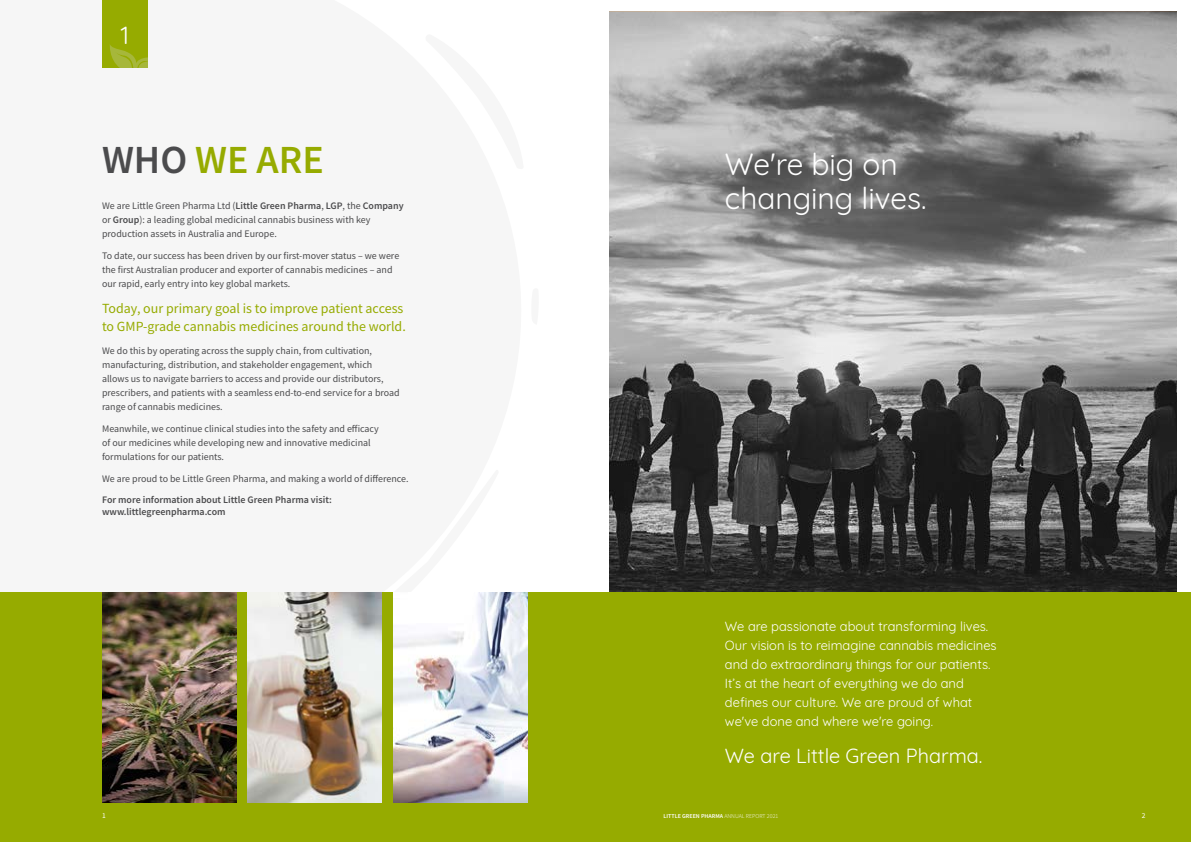
<style>
.page{position:relative;width:1191px;height:842px;background:#fff}
.page>*{position:absolute;margin:0;border:0;box-sizing:border-box;transform-origin:0 0}
.t1{font:600 39.9px "Source Sans Pro";color:#96ab00}
.t2{font:29.9px/33.9px "Quicksand";color:#fff}
.t3{font:24.4px "Quicksand";color:#fff}
.t4{font:19.9px "Quicksand";color:#fff}
.t5{font:14px/17.9px "Source Sans Pro";color:#96ab00}
.t6{font:13px/18.9px "Quicksand";color:#fff}
.t7{font:10px/14px "Source Sans Pro";color:#4b4b4d}
.t8{font:600 10px/12px "Source Sans Pro";color:#4b4b4d}
.t9{font:7.5px "Source Sans Pro";color:#fff}
.t10{font:600 6px "Source Sans Pro";color:#fff}
.s1{color:#4b4b4d}
.s2{font-weight:600}
.s3{font-family:"Source Sans Variable";font-weight:400}
</style>
<div class="page">
<svg style="left:609px;top:12px;width:567px;height:580px;background:#7a7a7a"></svg>
<div style="left:0;top:592px;width:1191px;height:250px;background:#96ab00"></div>
<img style="left:102px;top:592px;width:134px;height:210px">
<img style="left:248px;top:592px;width:134px;height:210px">
<img style="left:393px;top:592px;width:134px;height:210px">
<div style="left:102px;top:0;width:46px;height:67px;background:#96ab00"></div>
<svg style="left:110px;top:45px;width:38px;height:22px"></svg>
<h3 class="t3" style="left:121px;top:17px;width:10px">1</h3>
<h1 class="t1" style="left:102px;top:134px;width:223px"><span class="s1">WHO</span> WE ARE</h1>
<p class="t7" style="left:102px;top:198px;width:303px">We are Little Green Pharma Ltd (<span class="s2">Little Green Pharma</span>, <span class="s2">LGP</span>, the <span class="s2">Company </span>or <span class="s2">Group</span>): a leading global medicinal cannabis business with key production assets in Australia and Europe.</p>
<p class="t7" style="left:102px;top:249px;width:299px">To date, our success has been driven by our first-mover status – we were the first Australian producer and exporter of cannabis medicines – and our rapid, early entry into key global markets.</p>
<h3 class="t5" style="left:102px;top:300px;width:305px">Today, our primary goal is to improve patient access to GMP-grade cannabis medicines around the world.</h3>
<p class="t7" style="left:102px;top:343px;width:299px">We do this by operating across the supply chain, from cultivation, manufacturing, distribution, and stakeholder engagement, which allows us to navigate barriers to access and provide our distributors, prescribers, and patients with a seamless end-to-end service for a broad range of cannabis medicines.</p>
<p class="t7" style="left:102px;top:422px;width:278px">Meanwhile, we continue clinical studies into the safety and efficacy of our medicines while developing new and innovative medicinal formulations for our patients.</p>
<p class="t7" style="left:102px;top:472px;width:308px">We are proud to be Little Green Pharma, and making a world of difference.</p>
<p class="t8" style="left:102px;top:493px;width:231px">For more information about Little Green Pharma visit: www.littlegreenpharma.com</p>
<h2 class="t2" style="left:725px;top:144px;width:203px">We're big on changing lives.</h2>
<p class="t6" style="left:725px;top:615px;width:273px">We are passionate about transforming lives.<br>Our vision is to reimagine cannabis medicines and do extraordinary things for our patients.<br>It’s at the heart of everything we do and defines our culture. We are proud of what we've done and where we're going.</p>
<h3 class="t4" style="left:725px;top:741px;width:259px">We are Little Green Pharma.</h3>
<p class="t9" style="left:102px;top:811px;width:5px">1</p>
<p class="t10" style="left:663px;top:812px;width:116px">LITTLE GREEN PHARMA <span class="s3">ANNUAL REPORT 2021</span></p>
<p class="t9" style="left:1141px;top:811px;width:5px">2</p>
</div>
